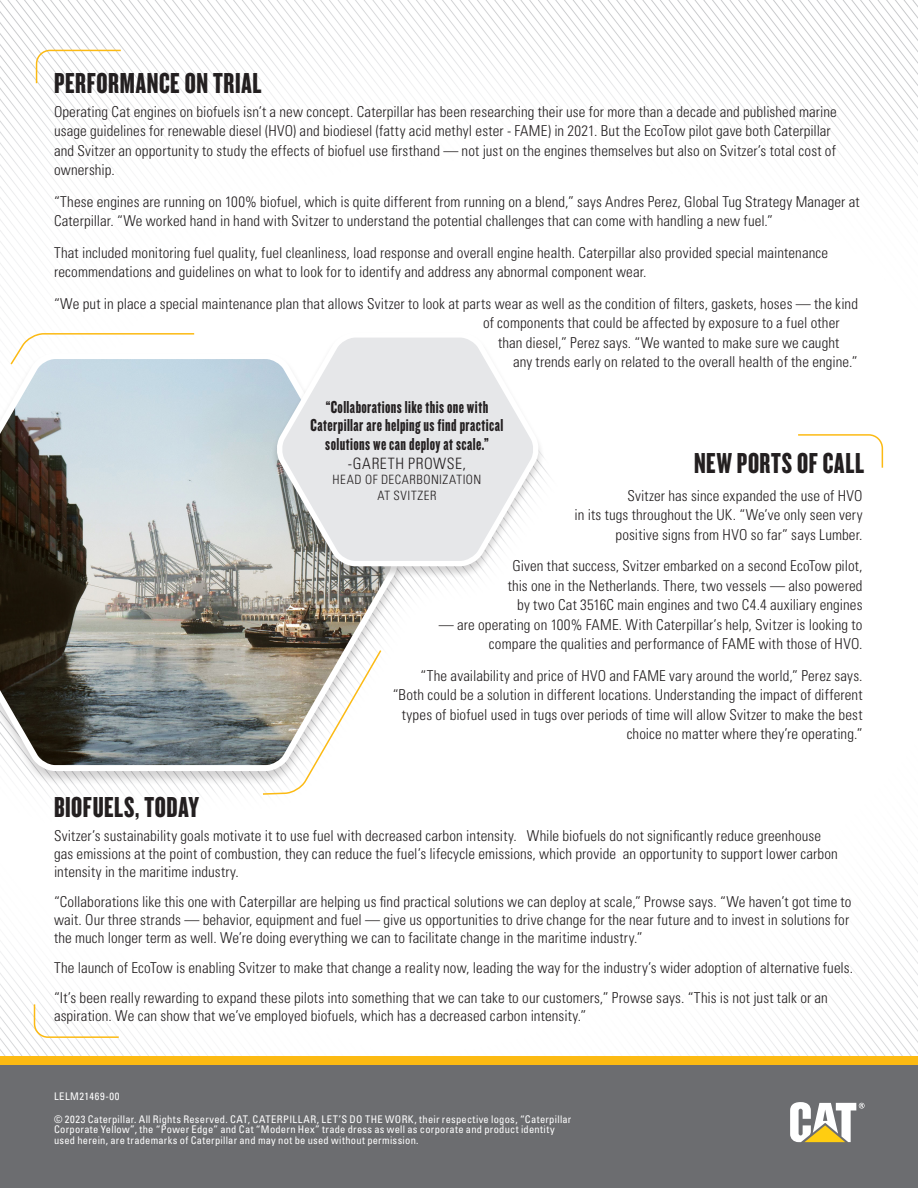
<style>
.page{position:relative;width:918px;height:1188px;background:#fff}
.page>*{position:absolute;margin:0;border:0;box-sizing:border-box;transform-origin:0 0}
.t1{font:30px "Knockout 68 Full Featherwt";letter-spacing:.025em;color:#231f20}
.t2{font:18px/18.8px "Knockout 68 Full Featherwt";letter-spacing:.025em;color:#231f20;text-align:center}
.t3{font:300 condensed 15.6px "Univers LT Std";letter-spacing:.04em;color:#231f20}
.t4{font:300 condensed 15px/19.5px "Univers LT Std";letter-spacing:.005em;color:#231f20}
.t5{font:300 condensed 12.9px "Univers LT Std";letter-spacing:.045em;color:#231f20}
.t6{font:condensed 10.5px/10.5px "Univers LT Std";letter-spacing:.025em;color:#fff}
.t7{font:condensed 10.5px "Univers LT Std";letter-spacing:.06em;color:#fff}
</style>
<div class="page">
<img style="left:0;top:0;width:918px;height:1056px">
<div style="left:0;top:1063px;width:918px;height:125px;background:#6c6d70"></div>
<div style="left:0;top:1056px;width:918px;height:9px;background:#fcba13"></div>
<svg style="left:790px;top:1102px;width:75px;height:40px"></svg>
<div style="left:0;top:352px;width:405px;height:434px;background:#231f20;opacity:.2"></div>
<svg style="left:0;top:350px;width:404px;height:424px;background:#9a9e9c"></svg>
<div style="left:271px;top:332px;width:274px;height:247px;background:#231f20;opacity:.2"></div>
<svg style="left:271px;top:330px;width:273px;height:239px"></svg>
<svg style="left:797px;top:433px;width:87px;height:36px"></svg>
<svg style="left:9px;top:332px;width:187px;height:34px"></svg>
<svg style="left:261px;top:649px;width:122px;height:147px"></svg>
<svg style="left:33px;top:1003px;width:87px;height:36px"></svg>
<svg style="left:35px;top:49px;width:87px;height:36px"></svg>
<p class="t1" style="left:54px;top:65px;width:209px">PERFORMANCE ON TRIAL</p>
<p class="t4" style="left:54px;top:102px;width:784px">Operating Cat engines on biofuels isn’t a new concept. Caterpillar has been researching their use for more than a decade and published marine usage guidelines for renewable diesel (HVO) and biodiesel (fatty acid methyl ester - FAME) in 2021. But the EcoTow pilot gave both Caterpillar and Svitzer an opportunity to study the effects of biofuel use firsthand — not just on the engines themselves but also on Svitzer’s total cost of ownership.</p>
<p class="t4" style="left:54px;top:192px;width:807px">“These engines are running on 100% biofuel, which is quite different from running on a blend,” says Andres Perez, Global Tug Strategy Manager at<br>Caterpillar. “We worked hand in hand with Svitzer to understand the potential challenges that can come with handling a new fuel.”</p>
<p class="t4" style="left:54px;top:243px;width:776px">That included monitoring fuel quality, fuel cleanliness, load response and overall engine health. Caterpillar also provided special maintenance recommendations and guidelines on what to look for to identify and address any abnormal component wear.</p>
<p class="t4" style="left:54px;top:294px;width:806px">“We put in place a special maintenance plan that allows Svitzer to look at parts wear as well as the condition of filters, gaskets, hoses — the kind</p>
<p class="t4" style="left:483px;top:313px;width:358px">of components that could be affected by exposure to a fuel other</p>
<p class="t4" style="left:498px;top:333px;width:343px">than diesel,” Perez says. “We wanted to make sure we caught</p>
<p class="t4" style="left:513px;top:352px;width:346px">any trends early on related to the overall health of the engine.”</p>
<p class="t2" style="left:311px;top:397px;width:194px">“Collaborations like this one with<br>Caterpillar are helping us find practical solutions we can deploy at scale.”</p>
<p class="t3" style="left:348px;top:454px;width:120px">-GARETH PROWSE,</p>
<p class="t5" style="left:333px;top:472px;width:150px">HEAD OF DECARBONIZATION</p>
<p class="t5" style="left:377px;top:488px;width:61px">AT SVITZER</p>
<p class="t1" style="left:694px;top:445px;width:172px">NEW PORTS OF CALL</p>
<p class="t4" style="left:574px;top:486px;width:290px;text-align:right">Svitzer has since expanded the use of HVO<br>in its tugs throughout the UK. “We’ve only seen very positive signs from HVO so far” says Lumber.</p>
<p class="t4" style="left:508px;top:556px;width:356px;text-align:right">Given that success, Svitzer embarked on a second EcoTow pilot, this one in the Netherlands. There, two vessels — also powered by two Cat 3516C main engines and two C4.4 auxiliary engines</p>
<p class="t4" style="left:439px;top:615px;width:425px;text-align:right">— are operating on 100% FAME. With Caterpillar’s help, Svitzer is looking to compare the qualities and performance of FAME with those of HVO.</p>
<p class="t4" style="left:393px;top:666px;width:471px;text-align:right">“The availability and price of HVO and FAME vary around the world,” Perez says. “Both could be a solution in different locations. Understanding the impact of different types of biofuel used in tugs over periods of time will allow Svitzer to make the best choice no matter where they’re operating.”</p>
<p class="t1" style="left:54px;top:788px;width:147px">BIOFUELS, TODAY</p>
<p class="t4" style="left:54px;top:827px;width:785px;line-height:18px">Svitzer’s sustainability goals motivate it to use fuel with decreased carbon intensity. While biofuels do not significantly reduce greenhouse gas emissions at the point of combustion, they can reduce the fuel’s lifecycle emissions, which provide an opportunity to support lower carbon intensity in the maritime industry.</p>
<p class="t4" style="left:54px;top:893px;width:799px;line-height:18px">“Collaborations like this one with Caterpillar are helping us find practical solutions we can deploy at scale,” Prowse says. “We haven’t got time to wait. Our three strands — behavior, equipment and fuel — give us opportunities to drive change for the near future and to invest in solutions for the much longer term as well. We’re doing everything we can to facilitate change in the maritime industry.”</p>
<p class="t4" style="left:54px;top:958px;width:801px">The launch of EcoTow is enabling Svitzer to make that change a reality now, leading the way for the industry’s wider adoption of alternative fuels.</p>
<p class="t4" style="left:54px;top:989px;width:775px;line-height:18px">“It’s been really rewarding to expand these pilots into something that we can take to our customers,” Prowse says. “This is not just talk or an aspiration. We can show that we’ve employed biofuels, which has a decreased carbon intensity.”</p>
<p class="t7" style="left:54px;top:1090px;width:67px">LELM21469-00</p>
<p class="t6" style="left:54px;top:1114px;width:519px">© 2023 Caterpillar. All Rights Reserved. CAT, CATERPILLAR, LET’S DO THE WORK, their respective logos, “Caterpillar<br>Corporate Yellow”, the “Power Edge” and Cat “Modern Hex” trade dress as well as corporate and product identity used herein, are trademarks of Caterpillar and may not be used without permission.</p>
</div>
